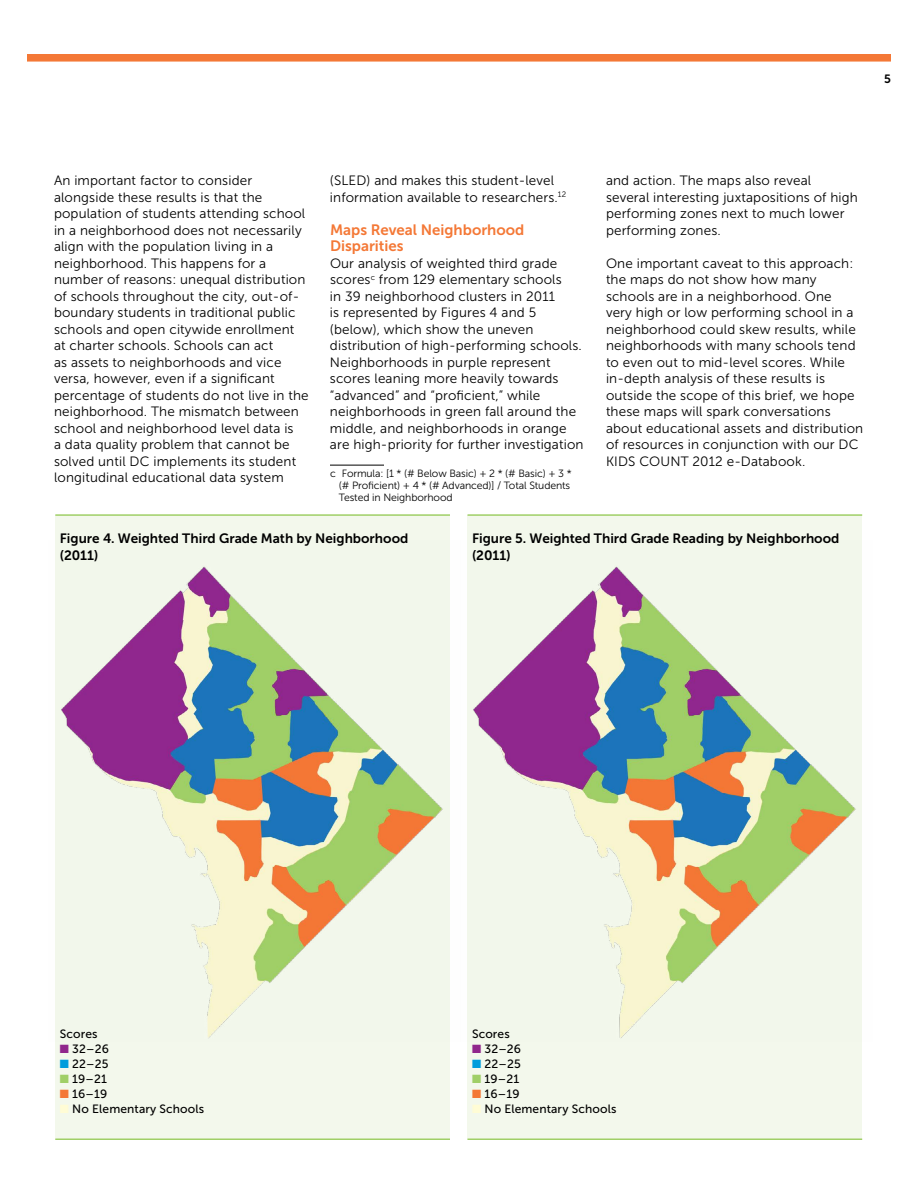
<style>
.page{position:relative;width:918px;height:1188px;background:#fff}
.page>*{position:absolute;margin:0;border:0;box-sizing:border-box;transform-origin:0 0}
.t1{font:15px/16.5px "Museo Sans 700";color:#f47836}
.t2{font:13.5px/16.5px "Museo Sans 300";letter-spacing:.01em;color:#000}
.t3{font:13.5px/16.5px "Museo Sans 700";color:#000}
.t4{font:12px "Museo Sans 500";letter-spacing:.01em;color:#000}
.t5{font:12px "Museo Sans 700";color:#000}
.t6{font:10.5px/12px "Museo Sans 300";letter-spacing:-.01em;color:#000}
.s1{color:#90278c}
.s2{color:#009ddc}
.s3{color:#a0cf67}
.s4{color:#f47836}
.s5{color:#fffcd5}
</style>
<div class="page">
<svg style="left:27px;top:54px;width:864px;height:8px"></svg>
<hr style="left:330px;top:465px;width:54px;height:1px;background:#000">
<div style="left:55px;top:515px;width:395px;height:624px;background:#f3f8ec"></div>
<hr style="left:55px;top:514px;width:395px;height:2px;background:#a0cf67">
<hr style="left:55px;top:1138px;width:395px;height:2px;background:#a0cf67">
<div style="left:468px;top:515px;width:394px;height:624px;background:#f3f8ec"></div>
<hr style="left:468px;top:514px;width:394px;height:2px;background:#a0cf67">
<hr style="left:468px;top:1138px;width:394px;height:2px;background:#a0cf67">
<img style="left:61px;top:540px;width:795px;height:501px">
<p class="t5" style="left:884px;top:72px;width:8px">5</p>
<p class="t2" style="left:54px;top:172px;width:256px">An important factor to consider alongside these results is that the population of students attending school in a neighborhood does not necessarily align with the population living in a neighborhood. This happens for a number of reasons: unequal distribution of schools throughout the city, out-of&shy;boundary students in traditional public schools and open citywide enrollment at charter schools. Schools can act<br>as assets to neighborhoods and vice versa, however, even if a significant percentage of students do not live in the neighborhood. The mismatch between school and neighborhood level data is<br>a data quality problem that cannot be solved until DC implements its student longitudinal educational data system</p>
<p class="t2" style="left:330px;top:172px;width:238px">(SLED) and makes this student-level information available to researchers.<sup>12</sup></p>
<p class="t1" style="left:330px;top:221px;width:196px">Maps Reveal Neighborhood<br>Disparities</p>
<p class="t2" style="left:330px;top:255px;width:255px">Our analysis of weighted third grade scores<sup>c</sup> from 129 elementary schools<br>in 39 neighborhood clusters in 2011<br>is represented by Figures 4 and 5 (below), which show the uneven distribution of high-performing schools.<br>Neighborhoods in purple represent scores leaning more heavily towards “advanced” and “proficient,” while neighborhoods in green fall around the middle, and neighborhoods in orange are high-priority for further investigation</p>
<p class="t6" style="left:339px;top:468px;width:234px;text-indent:-9px">c Formula: [1 * (# Below Basic) + 2 * (# Basic) + 3 * (# Proficient) + 4 * (# Advanced)] / Total Students<br>Tested in Neighborhood</p>
<p class="t2" style="left:606px;top:172px;width:253px">and action. The maps also reveal several interesting juxtapositions of high performing zones next to much lower performing zones.</p>
<p class="t2" style="left:606px;top:255px;width:259px">One important caveat to this approach: the maps do not show how many schools are in a neighborhood. One<br>very high or low performing school in a neighborhood could skew results, while neighborhoods with many schools tend to even out to mid-level scores. While in-depth analysis of these results is outside the scope of this brief, we hope these maps will spark conversations about educational assets and distribution of resources in conjunction with our DC KIDS COUNT 2012 e-Databook.</p>
<p class="t3" style="left:60px;top:530px;width:350px">Figure 4. Weighted Third Grade Math by Neighborhood (2011)</p>
<p class="t3" style="left:472px;top:530px;width:369px">Figure 5. Weighted Third Grade Reading by Neighborhood (2011)</p>
<p class="t4" style="left:60px;top:1027px;width:39px">Scores</p>
<p class="t4" style="left:60px;top:1042px;width:51px"><span class="s1">■</span> 32–26</p>
<p class="t4" style="left:60px;top:1057px;width:50px"><span class="s2">■</span> 22–25</p>
<p class="t4" style="left:60px;top:1072px;width:49px"><span class="s3">■</span> 19–21</p>
<p class="t4" style="left:60px;top:1087px;width:49px"><span class="s4">■</span> 16–19</p>
<p class="t4" style="left:60px;top:1102px;width:146px"><span class="s5">■</span> No Elementary Schools</p>
<p class="t4" style="left:472px;top:1027px;width:39px">Scores</p>
<p class="t4" style="left:472px;top:1042px;width:51px"><span class="s1">■</span> 32–26</p>
<p class="t4" style="left:472px;top:1057px;width:50px"><span class="s2">■</span> 22–25</p>
<p class="t4" style="left:472px;top:1072px;width:49px"><span class="s3">■</span> 19–21</p>
<p class="t4" style="left:472px;top:1087px;width:49px"><span class="s4">■</span> 16–19</p>
<p class="t4" style="left:472px;top:1102px;width:146px"><span class="s5">■</span> No Elementary Schools</p>
</div>
